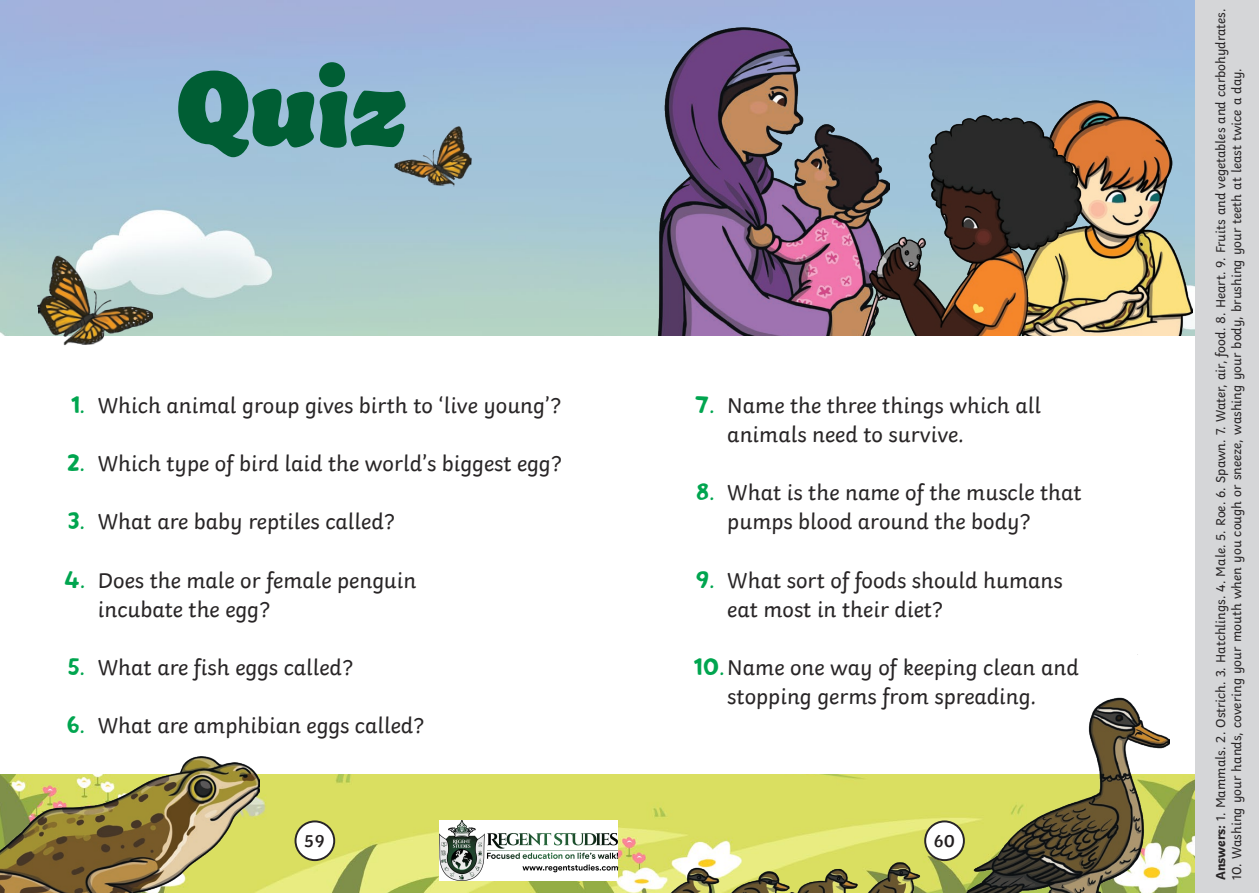
<style>
.page{position:relative;width:1259px;height:893px;background:#fff}
.page>*{position:absolute;margin:0;border:0;box-sizing:border-box;transform-origin:0 0}
.t1{font:108.45px "Jumble";color:#005e34}
.t2{font:22.5px/29.1px "Twinkl";color:#282526}
.t3{font:600 18px "Twinkl";color:#231f20}
.Aim{font:13.5px "Twinkl";color:#282526}
.s1{font-family:"Twinkl Originals";font-size:24px;color:#00a54f}
.s2{font-weight:700}
</style>
<div class="page">
<img style="left:0;top:0;width:1195px;height:893px">
<img style="left:619px;top:27px;width:270px;height:309px">
<img style="left:1003px;top:101px;width:189px;height:235px">
<img style="left:848px;top:115px;width:233px;height:221px">
<img style="left:393px;top:122px;width:81px;height:66px">
<div style="left:0;top:336px;width:1259px;height:437px;background:#fff"></div>
<div style="left:1195px;top:0;width:64px;height:893px;background:#d5d6d8"></div>
<img style="left:958px;top:654px;width:211px;height:239px">
<img style="left:628px;top:773px;width:296px;height:120px">
<img style="left:0;top:756px;width:259px;height:137px">
<img style="left:34px;top:250px;width:121px;height:96px">
<div style="left:295px;top:821px;width:39px;height:39px;background:#fff;border-radius:50%"></div>
<div style="left:294px;top:820px;width:41px;height:41px;border:2px solid #282526;border-radius:50%"></div>
<div style="left:925px;top:821px;width:39px;height:39px;background:#fff;border-radius:50%"></div>
<div style="left:924px;top:820px;width:41px;height:41px;border:2px solid #282526;border-radius:50%"></div>
<img style="left:439px;top:821px;width:178px;height:59px">
<p class="t1" style="left:177px;top:29px;width:231px">Quiz</p>
<p class="t2" style="left:70px;top:389px;width:492px"><span class="s1">1.</span> Which animal group gives birth to ‘live young’?</p>
<p class="t2" style="left:67px;top:447px;width:497px"><span class="s1">2.</span> Which type of bird laid the world’s biggest egg?</p>
<p class="t2" style="left:67px;top:505px;width:329px"><span class="s1">3.</span> What are baby reptiles called?</p>
<p class="t2" style="left:98px;top:563px;width:320px;text-indent:-34px"><span class="s1">4.</span> Does the male or female penguin incubate the egg?</p>
<p class="t2" style="left:67px;top:651px;width:287px"><span class="s1">5.</span> What are fish eggs called?</p>
<p class="t2" style="left:66px;top:709px;width:359px"><span class="s1">6.</span> What are amphibian eggs called?</p>
<p class="t2" style="left:727px;top:389px;width:315px;text-indent:-33px"><span class="s1">7.</span> Name the three things which all animals need to survive.</p>
<p class="t2" style="left:727px;top:476px;width:356px;text-indent:-31px"><span class="s1">8.</span> What is the name of the muscle that pumps blood around the body?</p>
<p class="t2" style="left:727px;top:563px;width:337px;text-indent:-32px"><span class="s1">9.</span> What sort of foods should humans eat most in their diet?</p>
<p class="t2" style="left:693px;top:651px;width:387px;text-align:center"><span class="s1">10.</span>Name one way of keeping clean and stopping germs from spreading.</p>
<p class="t3" style="left:304px;top:826px;width:23px">59</p>
<p class="t3" style="left:933px;top:826px;width:23px">60</p>
<p class="Aim" style="left:1210px;top:880px;width:873px;rotate:-90deg"><span class="s2">Answers:</span> 1. Mammals. 2. Ostrich. 3. Hatchlings. 4. Male. 5. Roe. 6. Spawn. 7. Water, air, food. 8. Heart. 9. Fruits and vegetables and carbohydrates.</p>
<p class="Aim" style="left:1226px;top:880px;width:814px;rotate:-90deg">10. Washing your hands, covering your mouth when you cough or sneeze, washing your body, brushing your teeth at least twice a day.</p>
</div>
